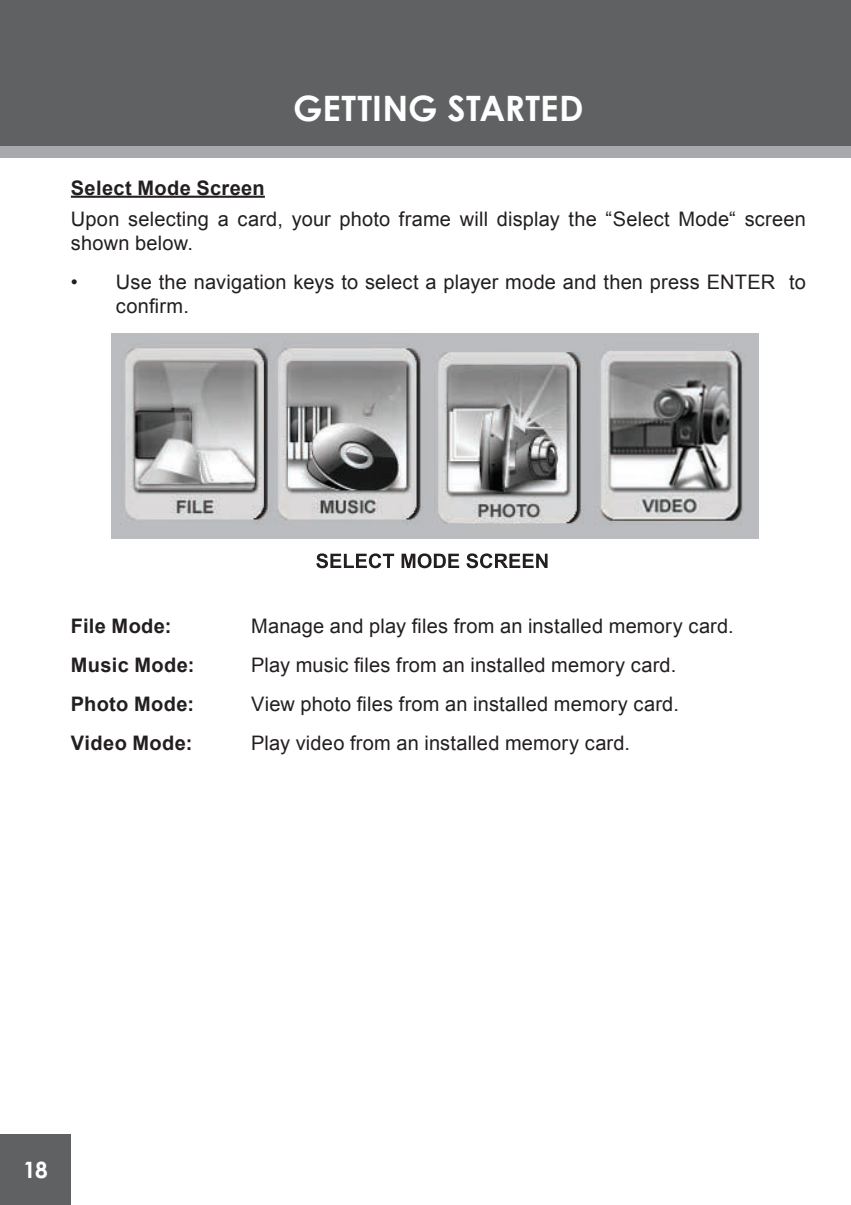
<style>
.page{position:relative;width:851px;height:1205px;background:#fff}
.page>*{position:absolute;margin:0;border:0;box-sizing:border-box;transform-origin:0 0}
.t1{font:700 35px "Century Gothic";letter-spacing:.02em;color:#fff}
.t2{font:700 22.5px "Century Gothic";color:#fff}
.t3{font:20px/24px "Arial";letter-spacing:.01em;color:#231f20}
.t4{font:700 20px "Arial";letter-spacing:.02em;color:#231f20}
</style>
<div class="page">
<div style="left:0;top:32px;width:850px;height:126px;background:#a8a9ad"></div>
<div style="left:0;top:0;width:850px;height:146px;background:#5f6162"></div>
<div style="left:0;top:1134px;width:71px;height:71px;background:#5f6162"></div>
<hr style="left:850px;top:32px;width:1px;height:126px;background:#a8a9ad">
<hr style="left:850px;top:0;width:1px;height:146px;background:#5f6162">
<hr style="left:71px;top:196px;width:194px;height:2px;background:#231f20">
<img style="left:112px;top:334px;width:646px;height:205px">
<svg style="left:316px;top:553px;width:78px;height:15px"></svg>
<svg style="left:401px;top:553px;width:58px;height:15px"></svg>
<svg style="left:466px;top:553px;width:81px;height:15px"></svg>
<h1 class="t1" style="left:293px;top:82px;width:174px">GETTING START</h1>
<h1 class="t1" style="left:540px;top:82px;width:45px">ED</h1>
<p class="t4" style="left:71px;top:174px;width:195px">Select Mode Screen</p>
<p class="t3" style="left:71px;top:207px;width:736px">Upon selecting a card, your photo frame will display the “Select Mode“ screen shown below.</p>
<p class="t3" style="left:116px;top:270px;width:691px">Use the navigation keys to select a player mode and then press ENTER to confirm.</p>
<p class="t3" style="left:71px;top:270px;width:9px">•</p>
<p class="t4" style="left:71px;top:612px;width:102px">File Mode:</p>
<p class="t3" style="left:251px;top:614px;width:484px">Manage and play files from an installed memory card.</p>
<p class="t4" style="left:71px;top:651px;width:125px">Music Mode:</p>
<p class="t3" style="left:251px;top:653px;width:426px">Play music files from an installed memory card.</p>
<p class="t4" style="left:71px;top:690px;width:125px">Photo Mode:</p>
<p class="t3" style="left:251px;top:692px;width:429px">View photo files from an installed memory card.</p>
<p class="t4" style="left:71px;top:729px;width:123px">Video Mode:</p>
<p class="t3" style="left:251px;top:731px;width:380px">Play video from an installed memory card.</p>
<p class="t2" style="left:23px;top:1152px;width:25px">18</p>
</div>
